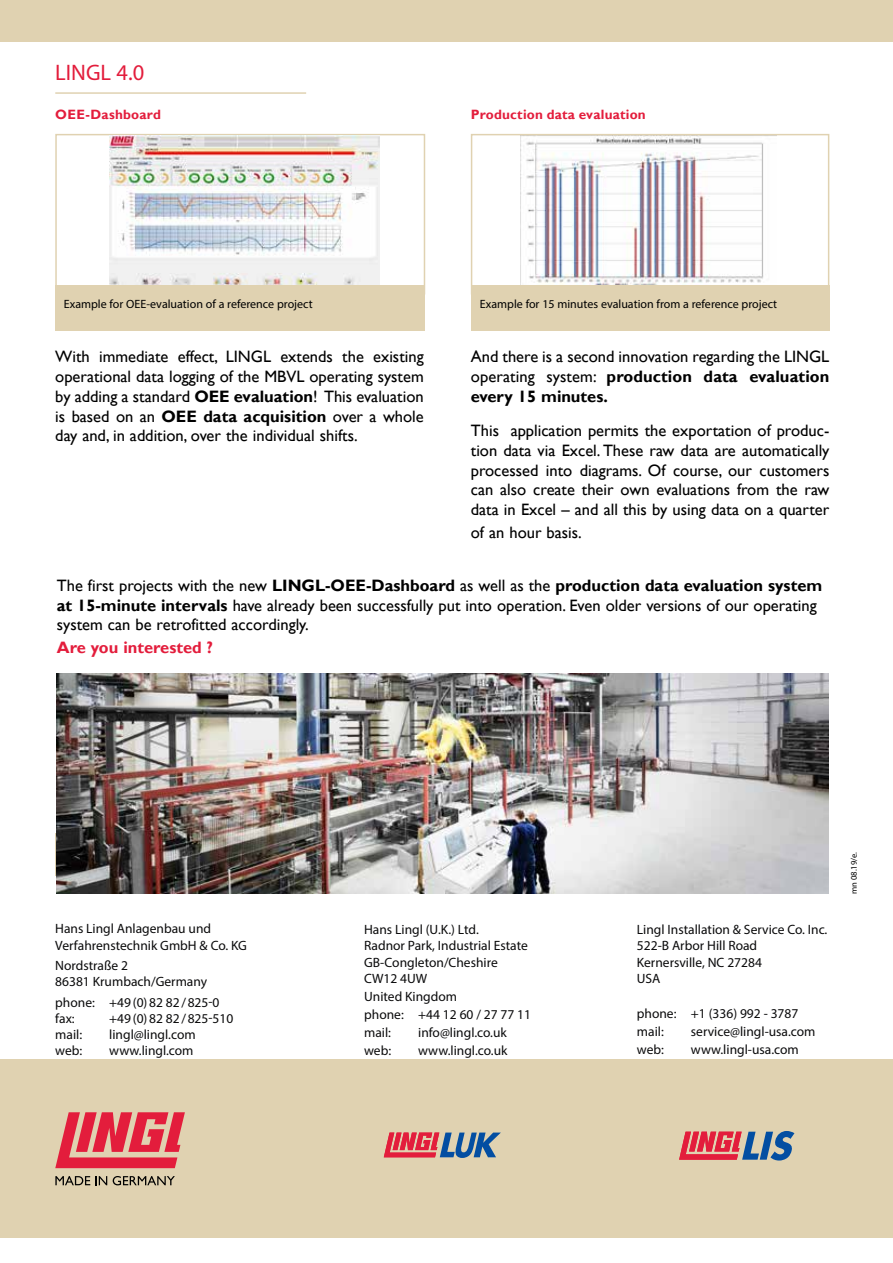
<style>
.page{position:relative;width:893px;height:1263px;background:#fff}
.page>*{position:absolute;margin:0;border:0;box-sizing:border-box;transform-origin:0 0}
.t1{font:22.5px "Myriad Pro";color:#e31d3c}
.t2{font:16.5px/19.8px "Gill Sans";color:#000;text-align:justify}
.t3{font:700 16.5px "Gill Sans";color:#e31d3c}
.t4{font:13.5px/16.2px "Myriad Pro";color:#0a0a0b}
.t5{font:700 13.5px "Gill Sans";letter-spacing:.015em;color:#e31d3c}
.t6{font:12px "Myriad Pro";color:#000}
.t7{font:8.55px "Myriad Pro";color:#000}
.s1{font-weight:700}
</style>
<div class="page">
<div style="left:0;top:0;width:893px;height:42px;background:#e0d2b1"></div>
<div style="left:55px;top:134px;width:370px;height:160px;border:2px solid #e0d2b1"></div>
<img style="left:520px;top:137px;width:257px;height:149px">
<div style="left:471px;top:134px;width:358px;height:160px;border:2px solid #e0d2b1"></div>
<hr style="left:55px;top:92px;width:251px;height:2px;background:#e0d2b1">
<div style="left:0;top:1059px;width:893px;height:178px;background:#e0d2b1"></div>
<svg style="left:55px;top:1112px;width:130px;height:56px"></svg>
<svg style="left:55px;top:1176px;width:52px;height:9px"></svg>
<svg style="left:113px;top:1176px;width:62px;height:9px"></svg>
<img style="left:110px;top:135px;width:269px;height:151px">
<img style="left:56px;top:673px;width:773px;height:220px">
<div style="left:55px;top:286px;width:370px;height:45px;background:#e0d2b1"></div>
<div style="left:471px;top:286px;width:358px;height:45px;background:#e0d2b1"></div>
<svg style="left:679px;top:1131px;width:115px;height:29px"></svg>
<svg style="left:384px;top:1132px;width:117px;height:26px"></svg>
<h1 class="t1" style="left:55px;top:58px;width:90px">LINGL 4.0</h1>
<p class="t5" style="left:55px;top:106px;width:107px">OEE-Dashboard</p>
<p class="t5" style="left:471px;top:107px;width:176px">Production data evaluation</p>
<p class="t6" style="left:64px;top:297px;width:250px">Example for OEE-evaluation of a reference project</p>
<p class="t6" style="left:480px;top:297px;width:299px">Example for 15 minutes evaluation from a reference project</p>
<p class="t2" style="left:55px;top:347px;width:370px">With immediate effect, LINGL extends the existing operational data logging of the MBVL operating system by adding a standard <span class="s1">OEE evaluation</span>! This evaluation is based on an <span class="s1">OEE data acquisition</span> over a whole day and, in addition, over the individual shifts.</p>
<p class="t2" style="left:471px;top:347px;width:360px">And there is a second innovation regarding the LINGL operating system: <span class="s1">production data evaluation every 15 minutes.</span></p>
<p class="t2" style="left:471px;top:421px;width:360px">This application permits the exportation of produc&shy;tion data via Excel. These raw data are automatically processed into diagrams. Of course, our customers can also create their own evaluations from the raw data in Excel – and all this by using data on a quarter</p>
<p class="t2" style="left:471px;top:523px;width:113px">of an hour basis.</p>
<p class="t2" style="left:57px;top:576px;width:767px;text-align:left">The first projects with the new <span class="s1">LIN GL-OEE-Dashboard</span> as well as the <span class="s1">production data evaluation system at 15-minute intervals</span> have already been successfully put into operation. Even older versions of our operating system can be retrofitted accordingly.</p>
<p class="t3" style="left:57px;top:637px;width:158px">Are you interested ?</p>
<p class="t4" style="left:55px;top:920px;width:193px">Hans Lingl Anlagenbau und<br>Verfahrenstechnik GmbH &amp; Co. KG</p>
<p class="t4" style="left:55px;top:957px;width:153px">Nordstraße 2<br>86381 Krumbach/Germany</p>
<p class="t4" style="left:55px;top:994px;width:166px">phone: +49(0)82 82/825-0 fax:</p>
<p class="t4" style="left:109px;top:1010px;width:126px">+49(0)82 82/825-510</p>
<p class="t4" style="left:55px;top:1026px;width:28px">mail:</p>
<p class="t4" style="left:109px;top:1026px;width:88px">lingl@lingl.com</p>
<p class="t4" style="left:55px;top:1042px;width:29px">web:</p>
<p class="t4" style="left:109px;top:1042px;width:86px">www.lingl.com</p>
<p class="t7" style="left:849px;top:894px;width:44px;rotate:-90deg">mn 08.19/e.</p>
<p class="t4" style="left:364px;top:921px;width:165px">Hans Lingl (U.K.) Ltd.<br>Radnor Park, I ndustrial Estate<br>GB-Congleton/Cheshire<br>CW12 4UW</p>
<p class="t4" style="left:364px;top:987px;width:168px;line-height:18px">United Kingdom<br>phone: +44 12 60 / 27 77 11 mail:</p>
<p class="t4" style="left:418px;top:1024px;width:90px">info@lingl.co.uk</p>
<p class="t4" style="left:637px;top:921px;width:192px">Lingl I nstallation &amp; Service Co. I nc.<br>522-B Arbor H ill Road<br>Kernersville, NC 27284<br>USA</p>
<p class="t4" style="left:637px;top:1004px;width:163px;line-height:18px">phone: +1 (336) 992 - 3787 mail:</p>
<p class="t4" style="left:691px;top:1023px;width:126px">service@lingl-usa.com</p>
<p class="t4" style="left:364px;top:1042px;width:29px">web:</p>
<p class="t4" style="left:418px;top:1042px;width:91px">www.lingl.co.uk</p>
<p class="t4" style="left:637px;top:1041px;width:29px">web:</p>
<p class="t4" style="left:691px;top:1041px;width:109px">www.lingl-usa.com</p>
</div>
